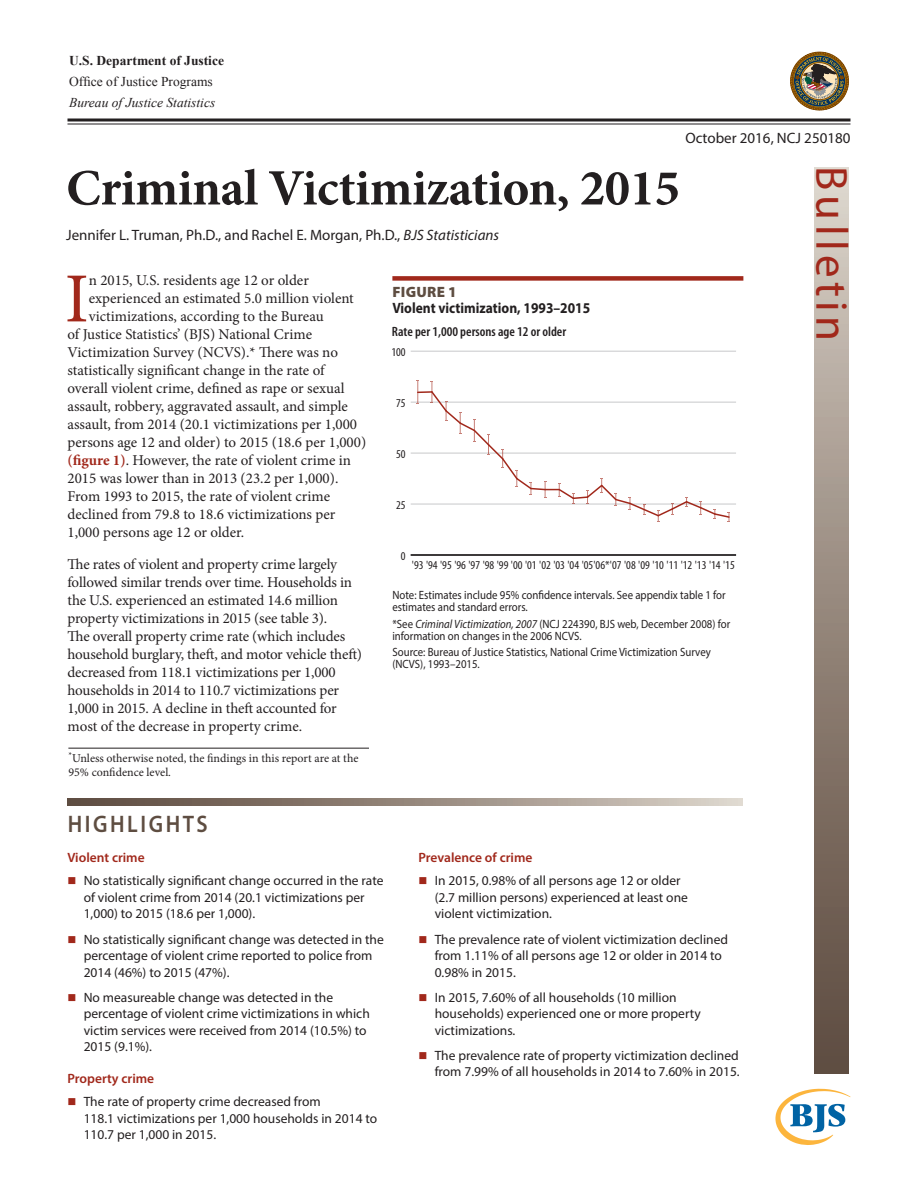
<style>
.page{position:relative;width:918px;height:1188px;background:#fff}
.page>*{position:absolute;margin:0;border:0;box-sizing:border-box;transform-origin:0 0}
.Intro_para{font:70.35px "Minion Pro";color:#a1281b}
.t1{font:700 51px "Minion Pro";letter-spacing:-.01em;color:#231f20}
.t2{font:45px "Myriad Pro";letter-spacing:.1em;color:#a1281b}
.Highlights_head{font:600 24px "Myriad Pro";letter-spacing:.12em;color:#5e4d41;scale:.9 1}
.Intro_para-2{font:15px "Minion Pro";color:#231f20}
.Body{font:15px/18px "Minion Pro";letter-spacing:-.01em;color:#231f20}
.Author{font:15px "Myriad Pro";color:#231f20}
.Figure_title{font:700 15px "Myriad Pro";color:#231f20;scale:.9 1}
.Date_and_NCJ_number{font:15px "Myriad Pro";color:#231f20}
.t3{font:900 15px "Myriad Pro";letter-spacing:.02em;color:#5e4d41}
.t4{font:13.5px/16.5px "Myriad Pro";color:#231f20}
.Subhead_1{font:600 13.5px "Myriad Pro";color:#a1281b}
.t5{font:600 condensed 13.5px "Myriad Pro";color:#231f20}
.t6{font:italic 13.5px "Times New Roman";color:#231f20}
.t7{font:700 13.5px "Times New Roman";color:#231f20}
.t8{font:13.5px "Times New Roman";color:#231f20}
.Table_notes{font:12px/12px "Myriad Pro";color:#231f20;scale:.9 1}
.t9{font:condensed 12px "Myriad Pro";color:#231f20}
.Footnote{font:12px/13.5px "Minion Pro";color:#231f20}
.s1{font-style:italic}
.s2{font-weight:600;color:#a1281b}
.s3{font-weight:700;color:#a1281b}
</style>
<div class="page">
<svg style="left:68px;top:118px;width:782px;height:4px"></svg>
<hr style="left:68px;top:123px;width:782px;height:2px;background:#231f20">
<div style="left:814px;top:167px;width:35px;height:907px;background:linear-gradient(to bottom,#d9d1c7,#574438)"></div>
<svg style="left:790px;top:52px;width:59px;height:58px"></svg>
<svg style="left:775px;top:1089px;width:75px;height:56px"></svg>
<svg style="left:68px;top:798px;width:674px;height:8px"></svg>
<div style="left:392px;top:276px;width:351px;height:5px;background:#a1281b"></div>
<hr style="left:411px;top:554px;width:325px;height:2px;background:#231f20">
<hr style="left:411px;top:504px;width:325px;height:1px;background:#c7c8ca">
<hr style="left:411px;top:453px;width:325px;height:1px;background:#c7c8ca">
<hr style="left:411px;top:402px;width:325px;height:1px;background:#c7c8ca">
<hr style="left:411px;top:351px;width:325px;height:1px;background:#c7c8ca">
<svg style="left:417px;top:381px;width:314px;height:141px"></svg>
<hr style="left:68px;top:748px;width:301px;height:1px;background:#231f20">
<p class="t7" style="left:69px;top:51px;width:156px">U.S. Department of Justice</p>
<p class="t8" style="left:69px;top:72px;width:145px">Office of Justice Programs</p>
<p class="t6" style="left:69px;top:93px;width:148px">Bureau of Justice Statistics</p>
<p class="Date_and_NCJ_number" style="left:685px;top:129px;width:167px">October 2016, NCJ 250180</p>
<p class="t1" style="left:66px;top:152px;width:615px">Criminal Victimization, 2015</p>
<p class="Author" style="left:66px;top:226px;width:434px">Jennifer L. Truman, Ph.D., and Rachel E. Morgan, Ph.D., <span class="s1">BJS Statisticians</span></p>
<p class="Intro_para" style="left:65px;top:252px;width:26px">I</p>
<p class="Intro_para-2" style="left:89px;top:271px;width:222px">n 2015, U.S. residents age 12 or older</p>
<p class="t3" style="left:392px;top:282px;width:66px">FIGURE 1</p>
<p class="Figure_title" style="left:392px;top:299px;width:221px">Violent victimization, 1993–2015</p>
<p class="Intro_para-2" style="left:89px;top:289px;width:267px">experienced an estimated 5.0 million violent</p>
<p class="Intro_para-2" style="left:89px;top:307px;width:236px">victimizations, according to the Bureau</p>
<p class="Intro_para-2" style="left:68px;top:325px;width:246px">of Justice Statistics’ (BJS) National Crime</p>
<p class="Intro_para-2" style="left:68px;top:343px;width:272px">Victimization Survey (NCVS).* There was no</p>
<p class="Intro_para-2" style="left:68px;top:361px;width:259px">statistically significant change in the rate of</p>
<p class="Intro_para-2" style="left:68px;top:379px;width:279px">overall violent crime, defined as rape or sexual</p>
<p class="Intro_para-2" style="left:68px;top:397px;width:282px">assault, robbery, aggravated assault, and simple</p>
<p class="Intro_para-2" style="left:68px;top:415px;width:291px">assault, from 2014 (20.1 victimizations per 1,000</p>
<p class="Intro_para-2" style="left:68px;top:433px;width:300px">persons age 12 and older) to 2015 (18.6 per 1,000)</p>
<p class="Intro_para-2" style="left:68px;top:451px;width:285px"><span class="s2">(</span><span class="s3">figure 1</span><span class="s2">)</span>. However, the rate of violent crime in</p>
<p class="Intro_para-2" style="left:68px;top:469px;width:272px">2015 was lower than in 2013 (23.2 per 1,000).</p>
<p class="Intro_para-2" style="left:68px;top:487px;width:264px">From 1993 to 2015, the rate of violent crime</p>
<p class="Intro_para-2" style="left:68px;top:505px;width:269px">declined from 79.8 to 18.6 victimizations per</p>
<p class="Intro_para-2" style="left:68px;top:523px;width:178px">1,000 persons age 12 or older.</p>
<p class="Body" style="left:68px;top:555px;width:296px">The rates of violent and property crime largely followed similar trends over time. Households in the U.S. experienced an estimated 14.6 million property victimizations in 2015 (see table 3).<br>The overall property crime rate (which includes household burglary, theft, and motor vehicle theft) decreased from 118.1 victimizations per 1,000 households in 2014 to 110.7 victimizations per 1,000 in 2015. A decline in theft accounted for most of the decrease in property crime.</p>
<p class="t5" style="left:392px;top:323px;width:176px">Rate per 1,000 persons age 12 or older</p>
<p class="t9" style="left:391px;top:345px;width:16px">100</p>
<p class="t9" style="left:396px;top:396px;width:11px">75</p>
<p class="t9" style="left:396px;top:447px;width:11px">50</p>
<p class="t9" style="left:396px;top:498px;width:11px">25</p>
<p class="t9" style="left:401px;top:549px;width:6px">0</p>
<p class="t9" style="left:412px;top:557px;width:324px">'93 '94 '95 '96 '97 '98 '99 '00 '01 '02 '03 '04 '05'06*'07 '08 '09 '10 '11 '12 '13 '14 '15</p>
<p class="Table_notes" style="left:392px;top:589px;width:372px">Note: Estimates include 95% confidence intervals. See appendix table 1 for estimates and standard errors.</p>
<p class="Table_notes" style="left:392px;top:617px;width:377px">*See <span class="s1">Criminal Victimization, 2007</span> (NCJ 224390, BJS web, December 2008) for information on changes in the 2006 NCVS.</p>
<p class="Table_notes" style="left:392px;top:646px;width:355px">Source: Bureau of Justice Statistics, National Crime Victimization Survey (NCVS), 1993–2015.</p>
<p class="Footnote" style="left:68px;top:751px;width:292px"><sup>*</sup>Unless otherwise noted, the findings in this report are at the<br>95% confidence level.</p>
<p class="Highlights_head" style="left:68px;top:809px;width:157px">HIGHLIGHTS</p>
<p class="Subhead_1" style="left:68px;top:849px;width:79px">Violent crime</p>
<p class="t4" style="left:84px;top:872px;width:301px">No statistically significant change occurred in the rate of violent crime from 2014 (20.1 victimizations per<br>1,000) to 2015 (18.6 per 1,000).</p>
<p class="t4" style="left:84px;top:931px;width:302px">No statistically significant change was detected in the percentage of violent crime reported to police from<br>2014 (46%) to 2015 (47%).</p>
<p class="t4" style="left:84px;top:989px;width:288px">No measureable change was detected in the percentage of violent crime victimizations in which victim services were received from 2014 (10.5%) to 2015 (9.1%).</p>
<p class="Subhead_1" style="left:68px;top:1070px;width:88px">Property crime</p>
<p class="t4" style="left:84px;top:1093px;width:295px">The rate of property crime decreased from<br>118.1 victimizations per 1,000 households in 2014 to<br>110.7 per 1,000 in 2015.</p>
<p class="Subhead_1" style="left:418px;top:849px;width:115px">Prevalence of crime</p>
<p class="t4" style="left:435px;top:872px;width:255px">In 2015, 0.98% of all persons age 12 or older (2.7 million persons) experienced at least one violent victimization.</p>
<p class="t4" style="left:435px;top:931px;width:295px">The prevalence rate of violent victimization declined from 1.11% of all persons age 12 or older in 2014 to<br>0.98% in 2015.</p>
<p class="t4" style="left:435px;top:989px;width:267px">In 2015, 7.60% of all households (10 million households) experienced one or more property victimizations.</p>
<p class="t4" style="left:435px;top:1047px;width:307px">The prevalence rate of property victimization declined from 7.99% of all households in 2014 to 7.60% in 2015.</p>
<h3 class="t2" style="left:859px;top:166px;width:176px;rotate:90deg">Bulletin</h3>
</div>
